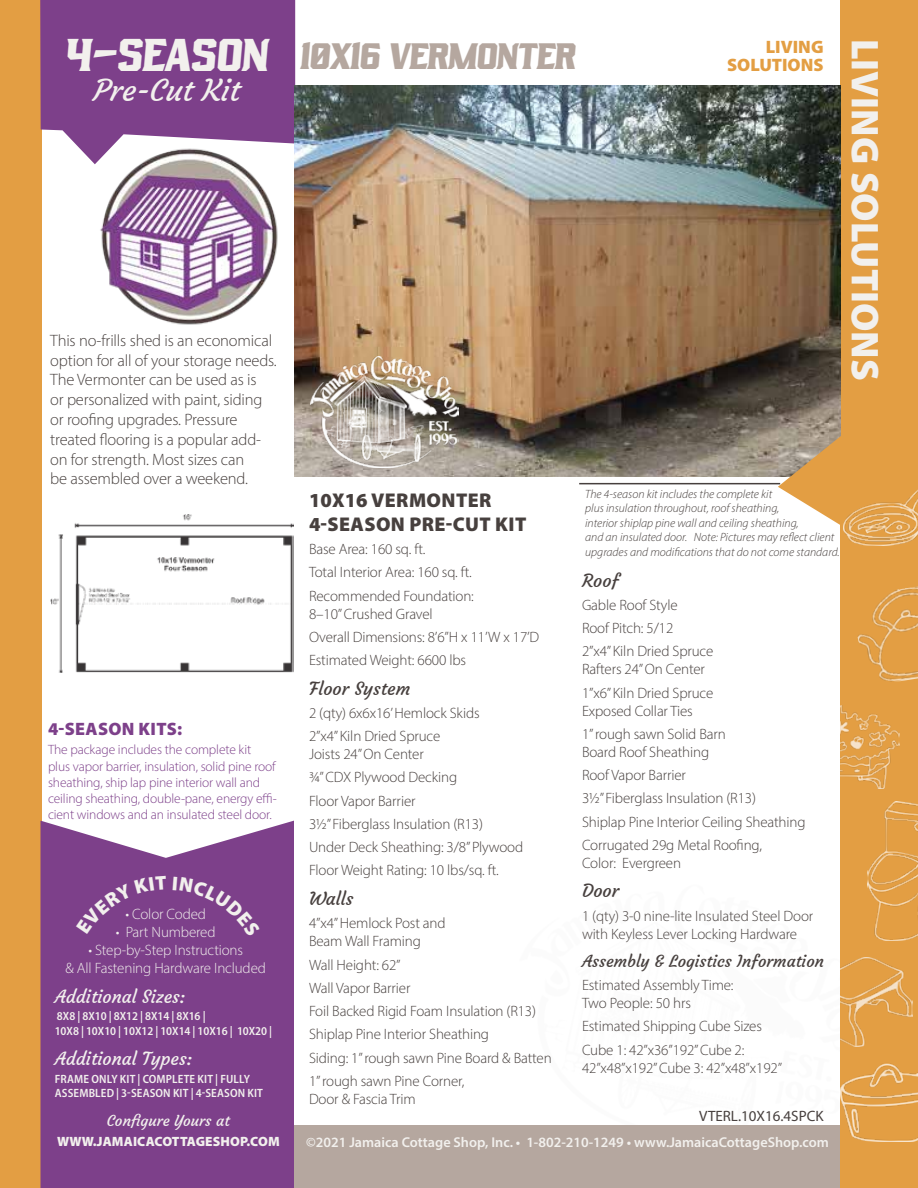
<style>
.page{position:relative;width:918px;height:1188px;background:#fff}
.page>*{position:absolute;margin:0;border:0;box-sizing:border-box;transform-origin:0 0}
.t1{font:45px "Rust";color:#f2f0ed}
.t2{font:900 39px "Myriad Pro";color:#f2f0ed}
.t3{font:36px "Rust";color:#b5a79f}
.t4{font:30px "Courgette";color:#f2f0ed}
.t5{font:900 19.95px/24px "Myriad Pro";letter-spacing:.02em;color:#47403e}
.t6{font:18px "Courgette";color:#f2f0ed}
.t7{font:18px "Courgette";color:#47403e}
.t8{font:900 18px/18px "Myriad Pro";color:#e39e43;text-align:right}
.t9{font:900 18px "Myriad Pro";letter-spacing:.02em;color:#7d408a}
.t10{font:300 16.5px/19.8px "Myriad Pro";letter-spacing:-.01em;color:#47403e}
.t11{font:16.5px "Courgette";color:#47403e}
.t12{font:300 15px/23.2px "Myriad Pro";letter-spacing:-.01em;color:#47403e}
.t13{font:300 15px/18px "Myriad Pro";letter-spacing:-.01em;color:#f2f0ed;text-align:center}
.t14{font:15px "Myriad Pro";color:#47403e}
.t15{font:15px "Courgette";color:#f2f0ed}
.t16{font:600 14.25px "Myriad Pro";color:#f2f0ed}
.t17{font:300 13.5px/16.2px "Myriad Pro";letter-spacing:-.01em;color:#7d408a}
.t18{font:900 13.5px "Myriad Pro";letter-spacing:.01em;color:#f2f0ed}
.t19{font:italic 300 12px/14.4px "Myriad Pro";color:#47403e}
.t20{font:600 semi-condensed 12px/14.4px "Myriad Pro";letter-spacing:.005em;color:#f2f0ed}
</style>
<div class="page">
<div style="left:294px;top:1125px;width:546px;height:63px;background:#b5a79f"></div>
<div style="left:0;top:0;width:41px;height:1188px;background:#e39e43"></div>
<div style="left:840px;top:0;width:78px;height:1188px;background:#e39e43"></div>
<img style="left:840px;top:706px;width:59px;height:83px">
<img style="left:844px;top:489px;width:74px;height:57px">
<img style="left:841px;top:1063px;width:77px;height:79px">
<img style="left:840px;top:958px;width:72px;height:89px">
<img style="left:857px;top:586px;width:61px;height:96px">
<img style="left:868px;top:801px;width:50px;height:139px">
<img style="left:94px;top:164px;width:184px;height:161px">
<div style="left:40px;top:821px;width:254px;height:367px;background:#7d408a"></div>
<svg style="left:40px;top:0;width:255px;height:164px;background:#8e5997"></svg>
<img style="left:50px;top:514px;width:244px;height:159px">
<img style="left:294px;top:86px;width:547px;height:391px">
<hr style="left:579px;top:483px;width:201px;height:1px;background:#47403e">
<img style="left:310px;top:356px;width:148px;height:112px">
<svg style="left:778px;top:435px;width:63px;height:90px"></svg>
<div style="left:76px;top:876px;width:91px;height:58px;background:#7d408a"></div>
<div style="left:173px;top:876px;width:87px;height:61px;background:#7d408a"></div>
<h1 class="t1" style="left:65px;top:34px;width:204px">4-SEASON</h1>
<h3 class="t4" style="left:93px;top:71px;width:149px">Pre-Cut Kit</h3>
<p class="t10" style="left:50px;top:330px;width:228px">This no-frills shed is an economical option for all of your storage needs.<br>The Vermonter can be used as is<br>or personalized with paint, siding or roofing upgrades. Pressure treated flooring is a popular add&shy;on for strength. Most sizes can<br>be assembled over a weekend.</p>
<p class="t9" style="left:48px;top:717px;width:136px">4-SEASON KITS:</p>
<p class="t17" style="left:48px;top:742px;width:230px">The package includes the complete kit plus vapor barrier, insulation, solid pine roof sheathing, ship lap pine interior wall and ceiling sheathing, double-pane, energy effi&shy;cient windows and an insulated steel door.</p>
<p class="t13" style="left:125px;top:905px;width:82px">• Color Coded</p>
<p class="t13" style="left:116px;top:923px;width:101px">• Part Numbered</p>
<p class="t13" style="left:66px;top:941px;width:202px">• Step-by-Step Instructions<br>&amp; All Fastening Hardware Included</p>
<p class="t6" style="left:55px;top:985px;width:132px">Additional Sizes:</p>
<p class="t20" style="left:55px;top:1009px;width:219px">8X8 | 8X10 | 8X12 | 8X14 | 8X16 |<br>10X8 | 10X10 | 10X12 | 10X14 | 10X16 | 10X20 |</p>
<p class="t6" style="left:55px;top:1048px;width:139px">Additional Types:</p>
<p class="t20" style="left:55px;top:1071px;width:210px">FRAME ONLY KIT | COMPLETE KIT | FULLY<br>ASSEMBLED | 3-SEASON KIT | 4-SEASON KIT</p>
<p class="t15" style="left:107px;top:1112px;width:124px">Configure Yours at</p>
<p class="t18" style="left:57px;top:1132px;width:224px">WWW.JAMAICACOTTAGESHOP.COM</p>
<h3 class="t3" style="left:300px;top:39px;width:276px">10X16 VERMONTER</h3>
<p class="t8" style="left:727px;top:37px;width:98px">LIVING<br>SOLUTIONS</p>
<h2 class="t2" style="left:891px;top:39px;width:343px;rotate:90deg">LIVING SOLUTIONS</h2>
<h3 class="t5" style="left:309px;top:487px;width:219px">10X16 VERMONTER<br>4-SEASON PRE-CUT KIT</h3>
<p class="t12" style="left:309px;top:537px;width:166px">Base Area: 160 sq. ft.<br>Total Interior Area: 160 sq. ft.<br>Recommended Foundation:</p>
<p class="t12" style="left:309px;top:602px;width:232px">8–10” Crushed Gravel<br>Overall Dimensions: 8’6”H x 11’W x 17’D<br>Estimated Weight: 6600 lbs</p>
<p class="t7" style="left:309px;top:677px;width:103px">Floor System</p>
<p class="t12" style="left:309px;top:701px;width:172px">2 (qty) 6x6x16’ Hemlock Skids<br>2”x4” Kiln Dried Spruce</p>
<p class="t12" style="left:309px;top:742px;width:216px">Joists 24” On Center<br>¾” CDX Plywood Decking<br>Floor Vapor Barrier<br>3½” Fiberglass Insulation (R13)<br>Under Deck Sheathing: 3/8” Plywood<br>Floor Weight Rating: 10 lbs/sq. ft.</p>
<p class="t7" style="left:309px;top:887px;width:46px">Walls</p>
<p class="t12" style="left:309px;top:914px;width:138px;line-height:18px">4”x4” Hemlock Post and<br>Beam Wall Framing</p>
<p class="t12" style="left:309px;top:953px;width:244px">Wall Height: 62”<br>Wall Vapor Barrier<br>Foil Backed Rigid Foam Insulation (R13)<br>Shiplap Pine Interior Sheathing<br>Siding: 1” rough sawn Pine Board &amp; Batten<br>1” rough sawn Pine Corner,</p>
<p class="t12" style="left:309px;top:1087px;width:108px">Door &amp; Fascia Trim</p>
<p class="t19" style="left:585px;top:487px;width:256px">The 4-season kit includes the complete kit<br>plus insulation throughout, roof sheathing,<br>interior shiplap pine wall and ceiling sheathing,<br>and an insulated door. Note: Pictures may reflect client upgrades and modifications that do not come standard.</p>
<p class="t7" style="left:582px;top:569px;width:38px">Roof</p>
<p class="t12" style="left:582px;top:593px;width:133px">Gable Roof Style<br>Roof Pitch: 5/12<br>2”x4” Kiln Dried Spruce</p>
<p class="t12" style="left:582px;top:658px;width:133px">Rafters 24” On Center<br>1”x6” Kiln Dried Spruce</p>
<p class="t12" style="left:582px;top:699px;width:145px">Exposed Collar Ties<br>1” rough sawn Solid Barn</p>
<p class="t12" style="left:582px;top:740px;width:225px">Board Roof Sheathing<br>Roof Vapor Barrier<br>3½” Fiberglass Insulation (R13)<br>Shiplap Pine Interior Ceiling Sheathing<br>Corrugated 29g Metal Roofing,</p>
<p class="t12" style="left:582px;top:851px;width:101px">Color: Evergreen</p>
<p class="t7" style="left:582px;top:880px;width:39px">Door</p>
<p class="t12" style="left:582px;top:907px;width:233px;line-height:18px">1 (qty) 3-0 nine-lite Insulated Steel Door with Keyless Lever Locking Hardware</p>
<p class="t11" style="left:582px;top:951px;width:244px">Assembly &amp; Logistics Information</p>
<p class="t12" style="left:582px;top:976px;width:153px;line-height:18px">Estimated Assembly Time:<br>Two People: 50 hrs</p>
<p class="t12" style="left:582px;top:1015px;width:181px">Estimated Shipping Cube Sizes<br>Cube 1: 42”x36”192” Cube 2:</p>
<p class="t12" style="left:582px;top:1056px;width:202px">42”x48”x192” Cube 3: 42”x48”x192”</p>
<p class="t14" style="left:699px;top:1106px;width:126px">VTERL.10X16.4SPCK</p>
<p class="t16" style="left:306px;top:1133px;width:524px">©2021 Jamaica Cottage Shop, Inc. • 1-802-210-1249 • www.JamaicaCottageShop.com</p>
</div>
